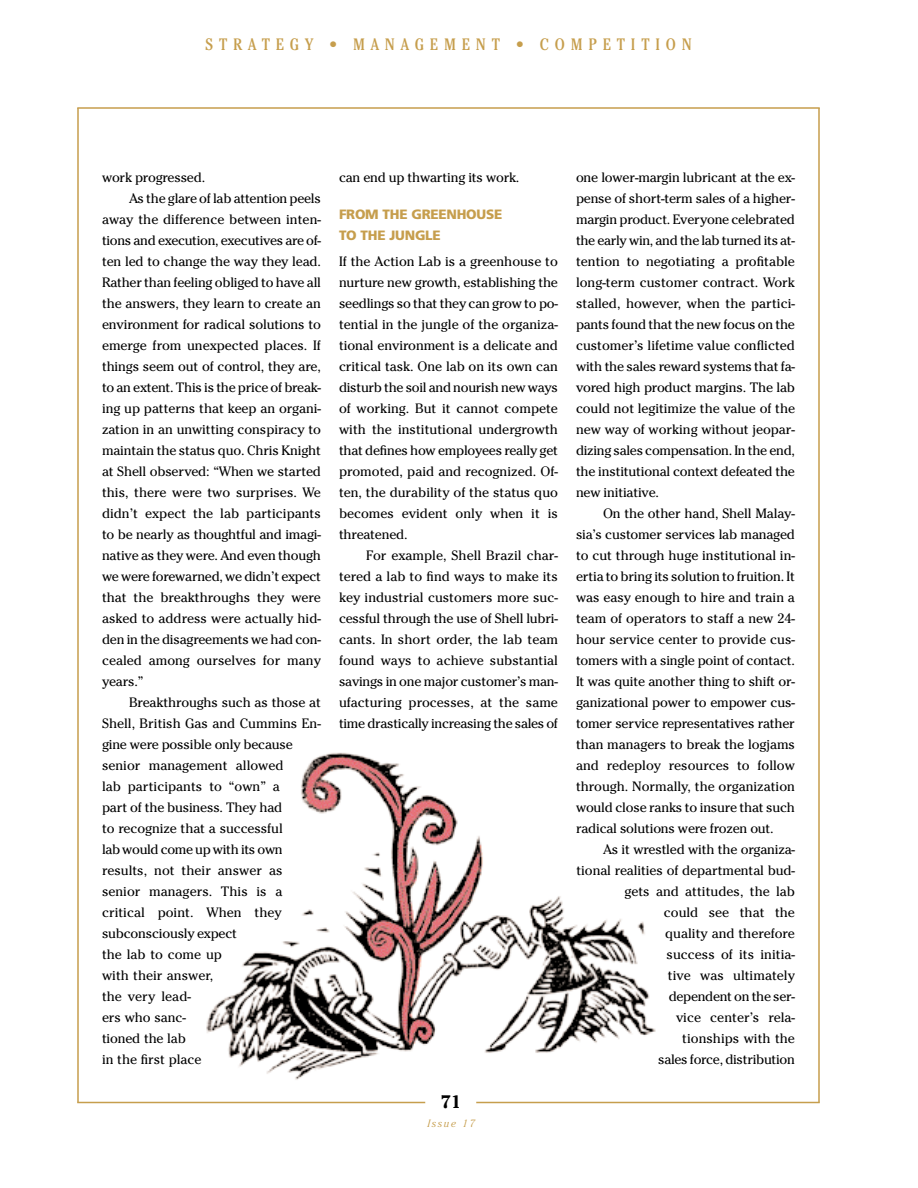
<style>
.page{position:relative;width:918px;height:1188px;background:#fff}
.page>*{position:absolute;margin:0;border:0;box-sizing:border-box;transform-origin:0 0}
.t1{font:700 18px "Cheltenham";color:#000}
.t2{font:condensed 16.5px "Cheltenham";letter-spacing:.355em;color:#c69e4d}
.t3{font:13.5px/21px "Cheltenham";letter-spacing:-.01em;color:#000;text-align:justify}
.t4{font:900 13.5px/21px "Frutiger";letter-spacing:-.02em;color:#c69e4d}
.t5{font:italic 300 10.5px "Cheltenham";letter-spacing:.16em;color:#c69e4d}
</style>
<div class="page">
<img style="left:206px;top:752px;width:450px;height:328px">
<hr style="left:77px;top:107px;width:743px;height:2px;background:#c69e4d">
<hr style="left:77px;top:1102px;width:743px;height:1px;background:#c69e4d">
<hr style="left:77px;top:108px;width:2px;height:994px;background:#c69e4d">
<hr style="left:818px;top:108px;width:2px;height:994px;background:#c69e4d">
<svg style="left:399px;top:1101px;width:104px;height:3px"></svg>
<p class="t2" style="left:205px;top:38px;width:488px">STRATEGY • MANAGEMENT • COMPETITION</p>
<p class="t3" style="left:102px;top:168px;width:105px">work progressed.</p>
<p class="t3" style="left:129px;top:189px;width:193px">As the glare of lab attention peels</p>
<p class="t3" style="left:102px;top:210px;width:221px">away the difference between inten-</p>
<p class="t3" style="left:102px;top:231px;width:221px">tions and execution, executives are of-</p>
<p class="t3" style="left:102px;top:252px;width:220px">ten led to change the way they lead.</p>
<p class="t3" style="left:102px;top:273px;width:220px">Rather than feeling obliged to have all</p>
<p class="t3" style="left:102px;top:294px;width:220px">the answers, they learn to create an</p>
<p class="t3" style="left:102px;top:315px;width:220px">environment for radical solutions to</p>
<p class="t3" style="left:102px;top:336px;width:220px">emerge from unexpected places. If</p>
<p class="t3" style="left:102px;top:357px;width:221px">things seem out of control, they are,</p>
<p class="t3" style="left:102px;top:378px;width:221px">to an extent. This is the price of break-</p>
<p class="t3" style="left:102px;top:399px;width:221px">ing up patterns that keep an organi-</p>
<p class="t3" style="left:102px;top:420px;width:221px">zation in an unwitting conspiracy to</p>
<p class="t3" style="left:102px;top:441px;width:220px">maintain the status quo. Chris Knight</p>
<p class="t3" style="left:102px;top:462px;width:220px">at Shell observed: “When we started</p>
<p class="t3" style="left:102px;top:483px;width:220px">this, there were two surprises. We</p>
<p class="t3" style="left:102px;top:504px;width:220px">didn’t expect the lab participants</p>
<p class="t3" style="left:102px;top:525px;width:220px">to be nearly as thoughtful and imagi-</p>
<p class="t3" style="left:102px;top:546px;width:220px">native as they were. And even though</p>
<p class="t3" style="left:102px;top:567px;width:221px">we were forewarned, we didn’t expect</p>
<p class="t3" style="left:102px;top:588px;width:221px">that the breakthroughs they were</p>
<p class="t3" style="left:102px;top:609px;width:221px">asked to address were actually hid-</p>
<p class="t3" style="left:102px;top:630px;width:221px">den in the disagreements we had con-</p>
<p class="t3" style="left:102px;top:651px;width:220px">cealed among ourselves for many</p>
<p class="t3" style="left:102px;top:672px;width:43px">years.”</p>
<p class="t3" style="left:129px;top:693px;width:193px">Breakthroughs such as those at</p>
<p class="t3" style="left:102px;top:714px;width:220px">Shell, British Gas and Cummins En-</p>
<p class="t3" style="left:102px;top:735px;width:192px">gine were possible only because</p>
<p class="t3" style="left:102px;top:756px;width:183px">senior management allowed</p>
<p class="t3" style="left:102px;top:777px;width:180px">lab participants to “own” a</p>
<p class="t3" style="left:102px;top:798px;width:182px">part of the business. They had</p>
<p class="t3" style="left:102px;top:819px;width:182px">to recognize that a successful</p>
<p class="t3" style="left:102px;top:840px;width:182px">lab would come up with its own</p>
<p class="t3" style="left:102px;top:861px;width:182px">results, not their answer as</p>
<p class="t3" style="left:102px;top:882px;width:182px">senior managers. This is a</p>
<p class="t3" style="left:102px;top:903px;width:181px">critical point. When they</p>
<p class="t3" style="left:102px;top:924px;width:137px">subconsciously expect</p>
<p class="t3" style="left:102px;top:945px;width:121px">the lab to come up</p>
<p class="t3" style="left:102px;top:966px;width:113px">with their answer,</p>
<p class="t3" style="left:102px;top:987px;width:90px">the very lead-</p>
<p class="t3" style="left:102px;top:1008px;width:85px">ers who sanc-</p>
<p class="t3" style="left:102px;top:1029px;width:85px">tioned the lab</p>
<p class="t3" style="left:102px;top:1050px;width:101px">in the first place</p>
<p class="t3" style="left:339px;top:168px;width:182px">can end up thwarting its work.</p>
<p class="t4" style="left:339px;top:205px;width:165px">FROM THE GREENHOUSE<br>TO THE JUNGLE</p>
<p class="t3" style="left:339px;top:252px;width:221px">If the Action Lab is a greenhouse to nurture new growth, establishing the seedlings so that they can grow to po&shy;tential in the jungle of the organiza&shy;tional environment is a delicate and critical task. One lab on its own can disturb the soil and nourish new ways of working. But it cannot compete with the institutional undergrowth that defines how employees really get promoted, paid and recognized. Of&shy;ten, the durability of the status quo becomes evident only when it is threatened.</p>
<p class="t3" style="left:339px;top:546px;width:221px;text-indent:27px">For example, Shell Brazil char&shy;tered a lab to find ways to make its key industrial customers more suc&shy;cessful through the use of Shell lubri&shy;cants. In short order, the lab team found ways to achieve substantial savings in one major customer’s man&shy;ufacturing processes, at the same time drastically increasing the sales of</p>
<h1 class="t1" style="left:441px;top:1095px;width:22px">71</h1>
<p class="t5" style="left:427px;top:1120px;width:49px">Issue 17</p>
<p class="t3" style="left:576px;top:168px;width:221px">one lower-margin lubricant at the ex&shy;pense of short-term sales of a higher&shy;margin product. Everyone celebrated the early win, and the lab turned its at&shy;tention to negotiating a profitable long-term customer contract. Work stalled, however, when the partici&shy;pants found that the new focus on the customer’s lifetime value conflicted with the sales reward systems that fa&shy;vored high product margins. The lab could not legitimize the value of the new way of working without jeopar&shy;dizing sales compensation. In the end, the institutional context defeated the new initiative.</p>
<p class="t3" style="left:576px;top:504px;width:221px;text-indent:27px">On the other hand, Shell Malay&shy;sia’s customer services lab managed to cut through huge institutional in&shy;ertia to bring its solution to fruition. It was easy enough to hire and train a team of operators to staff a new 24- hour service center to provide cus&shy;tomers with a single point of contact.<br>It was quite another thing to shift or&shy;ganizational power to empower cus&shy;tomer service representatives rather than managers to break the logjams and redeploy resources to follow through. Normally, the organization would close ranks to insure that such radical solutions were frozen out.</p>
<p class="t3" style="left:577px;top:840px;width:220px;text-align:right">As it wrestled with the organiza&shy;tional realities of departmental bud&shy;gets and attitudes, the lab<br>could see that the<br>quality and therefore<br>success of its initia-<br>tive was ultimately<br>dependent on the ser-<br>vice center’s rela-<br>tionships with the<br>sales force, distribution</p>
</div>
